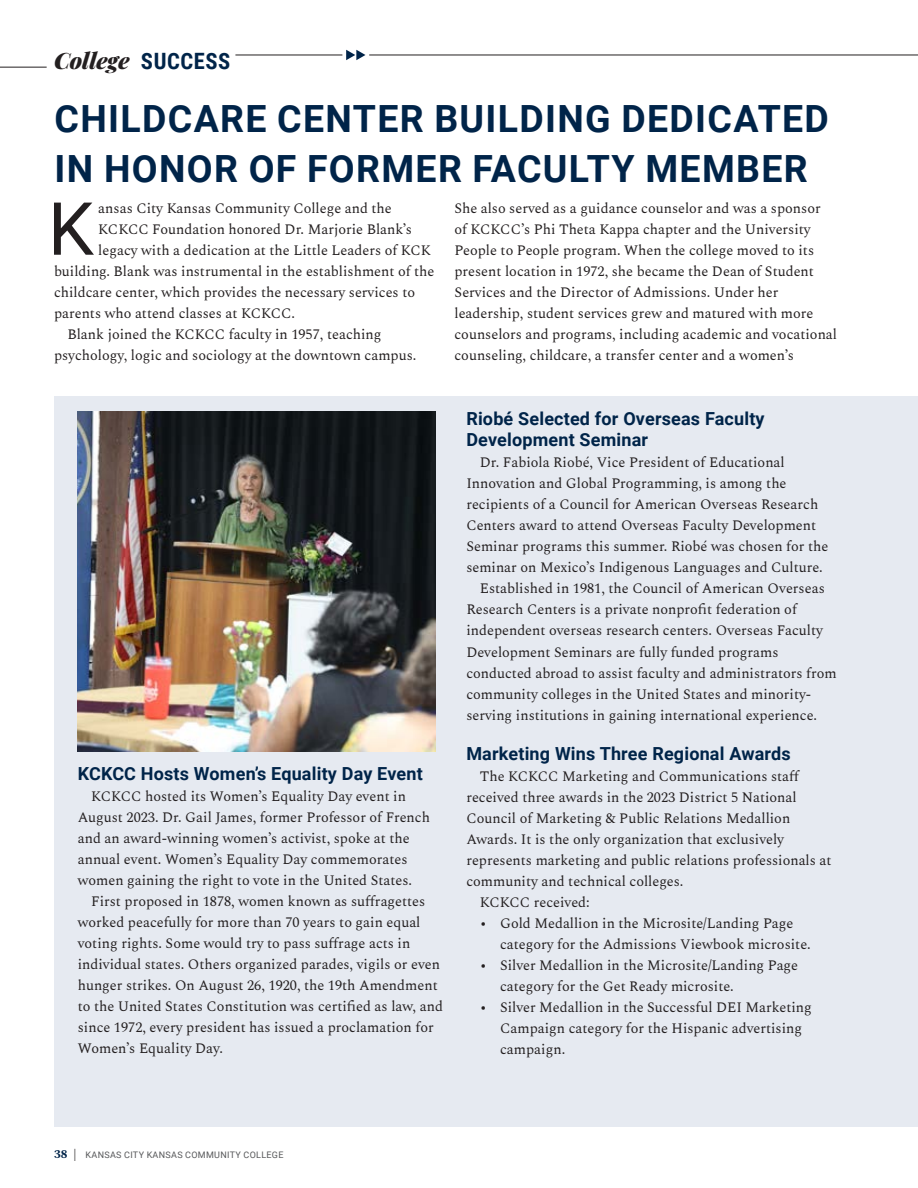
<style>
.page{position:relative;width:918px;height:1188px;background:#fff}
.page>*{position:absolute;margin:0;border:0;box-sizing:border-box;transform-origin:0 0}
.t1{font:73.35px "Roboto";color:#231f20}
.t2{font:700 37.5px/49.5px "Roboto";letter-spacing:.035em;color:#002449}
.t3{font:italic 900 22.5px "Playfair Display";color:#231f20}
.t4{font:700 18px/21px "Roboto";letter-spacing:.01em;color:#002449}
.t5{font:14.25px/21px "Spectral";color:#231f20}
.t6{font:9px "Roboto";letter-spacing:.035em;color:#565759}
.s1{font-family:"Roboto Condensed";font-weight:700;font-style:normal;color:#002449}
.s2{font-family:"Spectral";font-weight:700;font-size:12px;color:#002449}
.s3{font-family:"Spectral";font-size:12px;color:#231f20}
</style>
<div class="page">
<div style="left:54px;top:396px;width:864px;height:731px;background:#e6eaf1"></div>
<img style="left:78px;top:412px;width:357px;height:340px">
<hr style="left:0;top:67px;width:47px;height:1px;background:#231f20">
<hr style="left:235px;top:55px;width:107px;height:1px;background:#231f20">
<hr style="left:369px;top:55px;width:549px;height:1px;background:#231f20">
<svg style="left:346px;top:50px;width:19px;height:10px"></svg>
<h3 class="t3" style="left:54px;top:43px;width:178px">College <span class="s1">SUCCESS</span></h3>
<p class="t2" style="left:55px;top:93px;width:776px">CHILDCARE CENTER BUILDING DEDICATED<br>IN HONOR OF FORMER FACULTY MEMBER</p>
<p class="t1" style="left:48px;top:177px;width:47px">K</p>
<p class="t5" style="left:98px;top:198px;width:295px">ansas City Kansas Community College and the</p>
<p class="t5" style="left:98px;top:219px;width:315px">KCKCC Foundation honored Dr. Marjorie Blank’s</p>
<p class="t5" style="left:98px;top:240px;width:334px">legacy with a dedication at the Little Leaders of KCK</p>
<p class="t5" style="left:54px;top:261px;width:382px">building. Blank was instrumental in the establishment of the</p>
<p class="t5" style="left:54px;top:282px;width:363px">childcare center, which provides the necessary services to</p>
<p class="t5" style="left:54px;top:303px;width:243px">parents who attend classes at KCKCC.</p>
<p class="t5" style="left:54px;top:324px;width:364px;text-indent:13px">Blank joined the KCKCC faculty in 1957, teaching psychology, logic and sociology at the downtown campus.</p>
<p class="t5" style="left:454px;top:198px;width:384px">She also served as a guidance counselor and was a sponsor<br>of KCKCC’s Phi Theta Kappa chapter and the University People to People program. When the college moved to its present location in 1972, she became the Dean of Student Services and the Director of Admissions. Under her leadership, student services grew and matured with more counselors and programs, including academic and vocational counseling, childcare, a transfer center and a women’s</p>
<p class="t4" style="left:78px;top:763px;width:347px">KCKCC Hosts Women’s Equality Day Event</p>
<p class="t5" style="left:78px;top:786px;width:354px;text-indent:13px">KCKCC hosted its Women’s Equality Day event in August 2023. Dr. Gail James, former Professor of French and an award-winning women’s activist, spoke at the annual event. Women’s Equality Day commemorates women gaining the right to vote in the United States.</p>
<p class="t5" style="left:78px;top:891px;width:367px;text-indent:13px">First proposed in 1878, women known as suffragettes worked peacefully for more than 70 years to gain equal voting rights. Some would try to pass suffrage acts in individual states. Others organized parades, vigils or even hunger strikes. On August 26, 1920, the 19th Amendment to the United States Constitution was certified as law, and since 1972, every president has issued a proclamation for Women’s Equality Day.</p>
<p class="t4" style="left:466px;top:408px;width:300px">Riobé Selected for Overseas Faculty<br>Development Seminar</p>
<p class="t5" style="left:466px;top:453px;width:363px;text-indent:13px">Dr. Fabiola Riobé, Vice President of Educational Innovation and Global Programming, is among the recipients of a Council for American Overseas Research Centers award to attend Overseas Faculty Development Seminar programs this summer. Riobé was chosen for the seminar on Mexico’s Indigenous Languages and Culture.</p>
<p class="t5" style="left:466px;top:579px;width:372px;text-indent:13px">Established in 1981, the Council of American Overseas Research Centers is a private nonprofit federation of independent overseas research centers. Overseas Faculty Development Seminars are fully funded programs conducted abroad to assist faculty and administrators from community colleges in the United States and minority&shy;serving institutions in gaining international experience.</p>
<p class="t4" style="left:466px;top:743px;width:326px">Marketing Wins Three Regional Awards</p>
<p class="t5" style="left:466px;top:766px;width:367px;text-indent:13px">The KCKCC Marketing and Communications staff received three awards in the 2023 District 5 National Council of Marketing &amp; Public Relations Medallion Awards. It is the only organization that exclusively represents marketing and public relations professionals at community and technical colleges.</p>
<p class="t5" style="left:480px;top:892px;width:111px">KCKCC received:</p>
<p class="t5" style="left:500px;top:913px;width:312px;text-indent:-20px">• Gold Medallion in the Microsite/Landing Page category for the Admissions Viewbook microsite.</p>
<p class="t5" style="left:500px;top:955px;width:300px;text-indent:-20px">• Silver Medallion in the Microsite/Landing Page category for the Get Ready microsite.</p>
<p class="t5" style="left:500px;top:997px;width:313px;text-indent:-20px">• Silver Medallion in the Successful DEI Marketing<br>Campaign category for the Hispanic advertising campaign.</p>
<p class="t6" style="left:54px;top:1148px;width:231px"><span class="s2">38</span> <span class="s3">|</span> KANSAS CITY KANSAS COMMUNITY COLLEGE</p>
</div>
